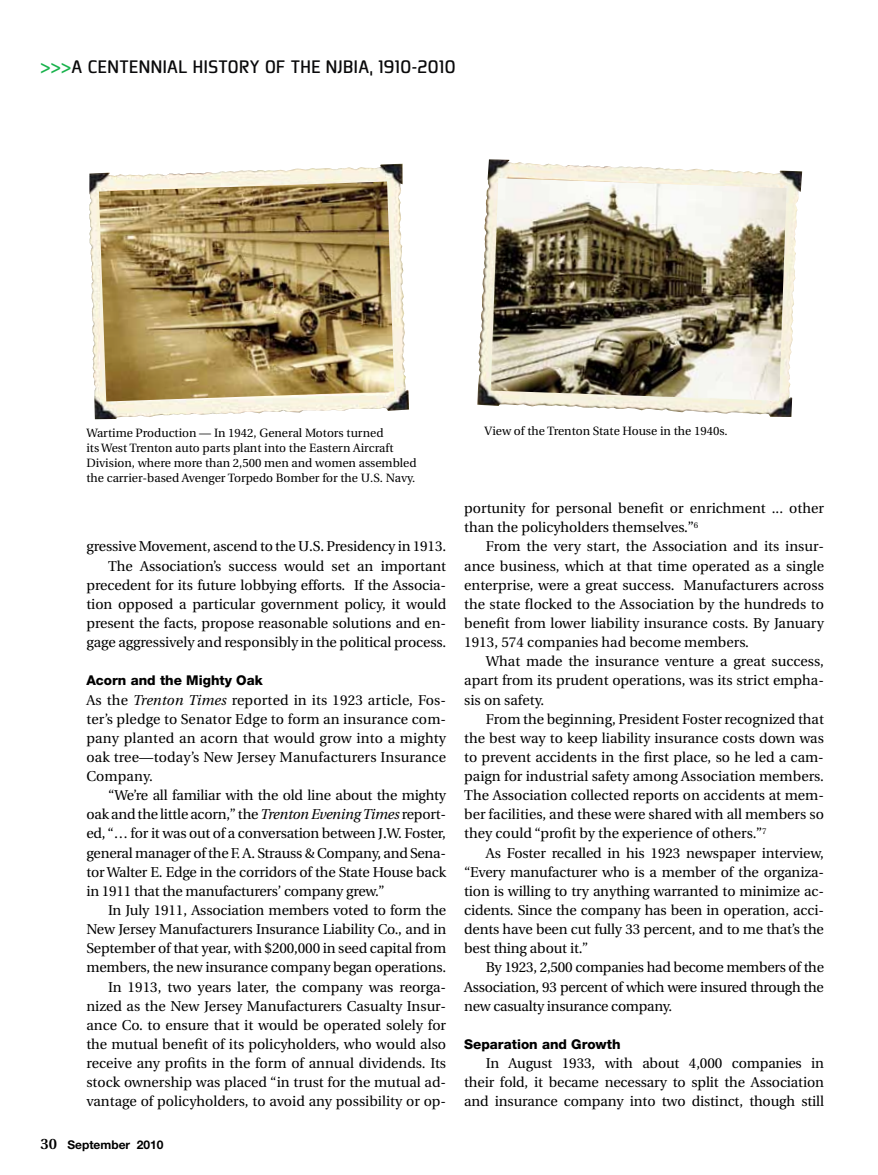
<style>
.page{position:relative;width:878px;height:1175px;background:#fff}
.page>*{position:absolute;margin:0;border:0;box-sizing:border-box;transform-origin:0 0}
.t1{font:700 18px "Bentwood";letter-spacing:.025em;color:#0a0a0b}
.t2{font:14.25px/19px "Utopia";letter-spacing:-.005em;color:#000;text-align:justify}
.t3{font:800 13.5px "Helvetica Neue";color:#000}
.t4{font:12px/15px "Utopia";color:#000}
.t5{font:700 12px "Helvetica Neue";color:#000}
.s1{color:#18b24c}
.s2{font-style:italic}
.s3{font-family:"Utopia";font-weight:600;font-size:15px}
</style>
<div class="page">
<img style="left:477px;top:159px;width:325px;height:258px">
<img style="left:491px;top:178px;width:295px;height:222px">
<img style="left:89px;top:164px;width:320px;height:255px">
<img style="left:99px;top:181px;width:295px;height:220px">
<p class="t1" style="left:40px;top:56px;width:416px"><span class="s1">&gt;&gt;&gt;</span>A CENTENNIAL HISTORY OF THE NJBIA, 1910-2010</p>
<p class="t4" style="left:86px;top:425px;width:331px">Wartime Production — In 1942, General Motors turned<br>its West Trenton auto parts plant into the Eastern Aircraft Division, where more than 2,500 men and women assembled the carrier-based Avenger Torpedo Bomber for the U.S. Navy.</p>
<p class="t4" style="left:484px;top:424px;width:244px">View of the Trenton State House in the 1940s.</p>
<p class="t2" style="left:86px;top:537px;width:361px;text-align:right">gressive Movement, ascend to the U.S. Presidency in 1913.<br>The Association’s success would set an important precedent for its future lobbying efforts. If the Associa&shy;tion opposed a particular government policy, it would present the facts, propose reasonable solutions and en&shy;gage aggressively and responsibly in the political process.</p>
<p class="t3" style="left:86px;top:672px;width:178px">Acorn and the Mighty Oak</p>
<p class="t2" style="left:86px;top:690px;width:361px">As the <span class="s2">Trenton Times</span> reported in its 1923 article, Fos&shy;ter’s pledge to Senator Edge to form an insurance com&shy;pany planted an acorn that would grow into a mighty oak tree—today’s New Jersey Manufacturers Insurance Company.</p>
<p class="t2" style="left:86px;top:786px;width:361px;text-indent:22px">“We’re all familiar with the old line about the mighty oak and the little acorn,” the <span class="s2">Trenton Evening Times</span> report&shy;ed, “… for it was out of a conversation between J.W. Foster, general manager of the F. A. Strauss &amp; Company, and Sena&shy;tor Walter E. Edge in the corridors of the State House back in 1911 that the manufacturers’ company grew.”</p>
<p class="t2" style="left:86px;top:901px;width:361px;text-align:right">In July 1911, Association members voted to form the New Jersey Manufacturers Insurance Liability Co., and in September of that year, with $200,000 in seed capital from members, the new insurance company began operations.<br>In 1913, two years later, the company was reorga&shy;nized as the New Jersey Manufacturers Casualty Insur&shy;ance Co. to ensure that it would be operated solely for the mutual benefit of its policyholders, who would also receive any profits in the form of annual dividends. Its stock ownership was placed “in trust for the mutual ad&shy;vantage of policyholders, to avoid any possibility or op-</p>
<p class="t5" style="left:40px;top:1137px;width:125px"><span class="s3">30</span> September 2010</p>
<p class="t2" style="left:464px;top:499px;width:361px">portunity for personal benefit or enrichment ... other than the policyholders themselves.”<sup>6</sup></p>
<p class="t2" style="left:464px;top:537px;width:361px;text-indent:22px">From the very start, the Association and its insur&shy;ance business, which at that time operated as a single enterprise, were a great success. Manufacturers across the state flocked to the Association by the hundreds to benefit from lower liability insurance costs. By January 1913, 574 companies had become members.</p>
<p class="t2" style="left:464px;top:652px;width:361px;text-indent:22px">What made the insurance venture a great success, apart from its prudent operations, was its strict empha&shy;sis on safety.</p>
<p class="t2" style="left:464px;top:709px;width:361px;text-indent:22px">From the beginning, President Foster recognized that the best way to keep liability insurance costs down was to prevent accidents in the first place, so he led a cam&shy;paign for industrial safety among Association members.<br>The Association collected reports on accidents at mem&shy;ber facilities, and these were shared with all members so they could “profit by the experience of others.”<sup>7</sup></p>
<p class="t2" style="left:464px;top:843px;width:361px;text-indent:22px">As Foster recalled in his 1923 newspaper interview, “Every manufacturer who is a member of the organiza&shy;tion is willing to try anything warranted to minimize ac&shy;cidents. Since the company has been in operation, acci&shy;dents have been cut fully 33 percent, and to me that’s the best thing about it.”</p>
<p class="t2" style="left:464px;top:958px;width:361px;text-indent:22px">By 1923, 2,500 companies had become members of the Association, 93 percent of which were insured through the new casualty insurance company.</p>
<p class="t3" style="left:464px;top:1036px;width:158px">Separation and Growth</p>
<p class="t2" style="left:464px;top:1054px;width:361px;text-indent:22px">In August 1933, with about 4,000 companies in their fold, it became necessary to split the Association and insurance company into two distinct, though still</p>
</div>
